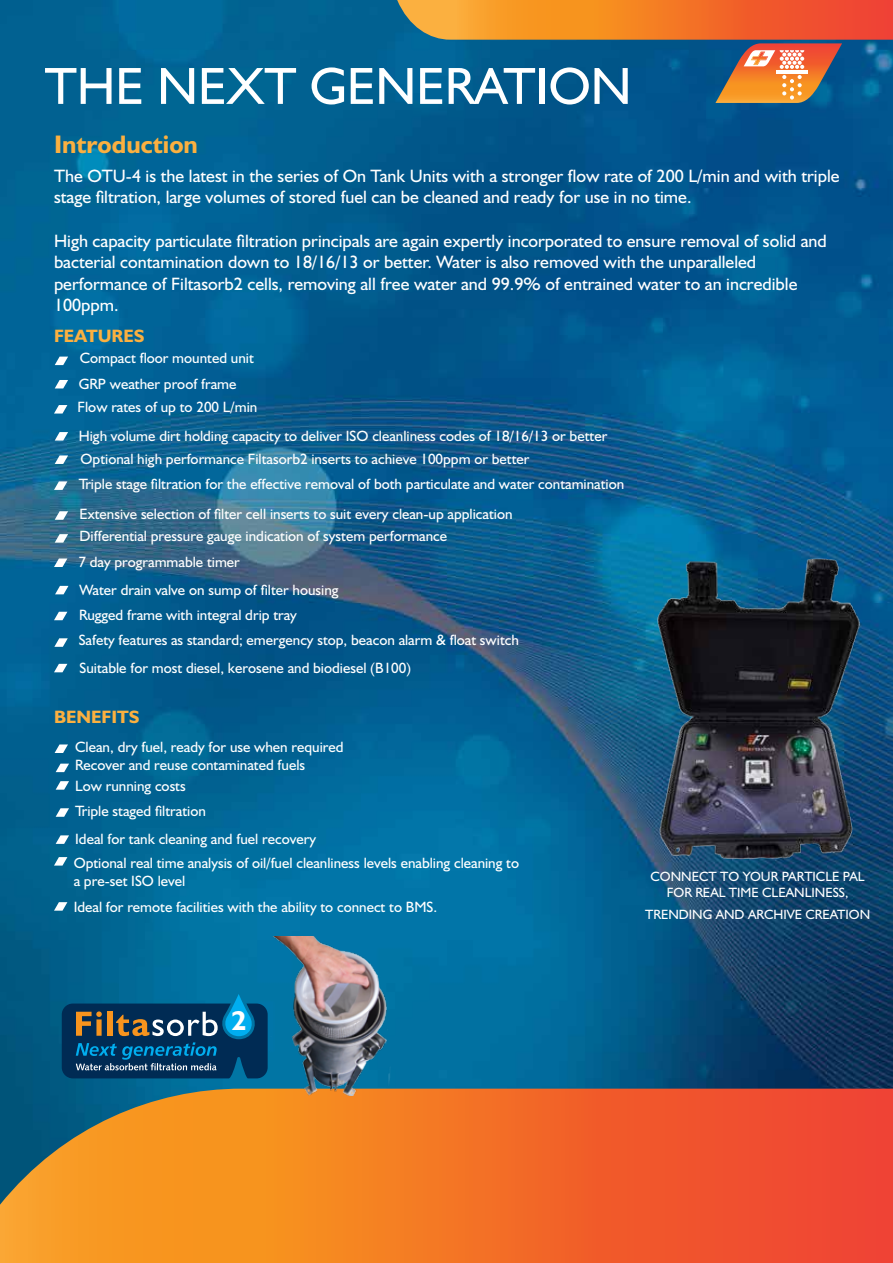
<style>
.page{position:relative;width:893px;height:1263px;background:#fff}
.page>*{position:absolute;margin:0;border:0;box-sizing:border-box;transform-origin:0 0}
.t1{font:52.5px "Humanist 521 BT";color:#fff}
.t2{font:700 27.45px "Humanist 521 BT";color:#fff}
.t3{font:700 25.5px "Humanist 521 BT";color:#fbb040}
.t4{font:18px/21.6px "Humanist 521 BT";color:#fff}
.t5{font:700 18px "Humanist 521 BT";color:#fbb040}
.t6{font:15px/26.2px "Humanist 521 BT";color:#fff}
.t7{font:13.5px/16.2px "Humanist 521 BT";color:#fff;text-align:center}
</style>
<div class="page">
<img style="left:0;top:0;width:893px;height:1089px">
<svg style="left:0;top:1089px;width:893px;height:174px;background:#e6702c"></svg>
<img style="left:658px;top:544px;width:206px;height:315px">
<svg style="left:62px;top:994px;width:206px;height:84px;background:#174d6f"></svg>
<svg style="left:55px;top:357px;width:13px;height:8px"></svg>
<svg style="left:55px;top:380px;width:13px;height:8px"></svg>
<svg style="left:55px;top:432px;width:13px;height:9px"></svg>
<svg style="left:55px;top:455px;width:13px;height:9px"></svg>
<svg style="left:55px;top:511px;width:13px;height:9px"></svg>
<svg style="left:55px;top:534px;width:13px;height:9px"></svg>
<svg style="left:55px;top:586px;width:13px;height:8px"></svg>
<svg style="left:54px;top:612px;width:13px;height:8px"></svg>
<svg style="left:54px;top:638px;width:14px;height:9px"></svg>
<svg style="left:54px;top:664px;width:13px;height:8px"></svg>
<svg style="left:55px;top:744px;width:13px;height:9px"></svg>
<svg style="left:56px;top:764px;width:13px;height:8px"></svg>
<svg style="left:56px;top:781px;width:13px;height:9px"></svg>
<svg style="left:56px;top:808px;width:13px;height:9px"></svg>
<svg style="left:56px;top:835px;width:13px;height:9px"></svg>
<img style="left:269px;top:937px;width:159px;height:159px">
<svg style="left:397px;top:0;width:496px;height:103px;background:#766b62"></svg>
<svg style="left:54px;top:405px;width:13px;height:9px"></svg>
<svg style="left:54px;top:857px;width:13px;height:8px"></svg>
<svg style="left:54px;top:902px;width:13px;height:9px"></svg>
<svg style="left:54px;top:481px;width:13px;height:9px"></svg>
<svg style="left:54px;top:558px;width:13px;height:9px"></svg>
<h1 class="t1" style="left:45px;top:54px;width:588px">THE NEXT GENERATION</h1>
<h3 class="t3" style="left:54px;top:128px;width:145px">Introduction</h3>
<p class="t4" style="left:54px;top:164px;width:787px">The OTU-4 is the latest in the series of On Tank Units with a stronger flow rate of 200 L/min and with triple stage filtration, large volumes of stored fuel can be cleaned and ready for use in no time.</p>
<p class="t4" style="left:54px;top:229px;width:774px">High capacity particulate filtration principals are again expertly incorporated to ensure removal of solid and bacterial contamination down to 18/16/13 or better. Water is also removed with the unparalleled performance of Filtasorb2 cells, removing all free water and 99.9% of entrained water to an incredible 100ppm.</p>
<p class="t5" style="left:54px;top:325px;width:92px">FEATURES</p>
<p class="t6" style="left:79px;top:345px;width:177px">Compact floor mounted unit<br>GRP weather proof frame</p>
<p class="t6" style="left:79px;top:423px;width:530px;line-height:23.5px">High volume dirt holding capacity to deliver ISO cleanliness codes of 18/16/13 or better<br>Optional high performance Filtasorb2 inserts to achieve 100ppm or better</p>
<p class="t6" style="left:78px;top:394px;width:181px">Flow rates of up to 200 L/min</p>
<p class="t6" style="left:79px;top:470px;width:547px">Triple stage filtration for the effective removal of both particulate and water contamination</p>
<p class="t6" style="left:80px;top:502px;width:434px;line-height:22.6px">Extensive selection of filter cell inserts to suit every clean-up application<br>Differential pressure gauge indication of system performance</p>
<p class="t6" style="left:79px;top:577px;width:261px;line-height:25.2px">Water drain valve on sump of filter housing<br>Rugged frame with integral drip tray</p>
<p class="t6" style="left:80px;top:655px;width:333px">Suitable for most diesel, kerosene and biodiesel (B100)</p>
<p class="t6" style="left:78px;top:549px;width:163px">7 day programmable timer</p>
<p class="t6" style="left:79px;top:627px;width:442px">Safety features as standard; emergency stop, beacon alarm &amp; float switch</p>
<p class="t5" style="left:54px;top:705px;width:87px">BENEFITS</p>
<p class="t6" style="left:75px;top:738px;width:270px;line-height:17.7px">Clean, dry fuel, ready for use when required<br>Recover and reuse contaminated fuels</p>
<p class="t6" style="left:75px;top:772px;width:132px;line-height:25.3px">Low running costs<br>Triple staged filtration</p>
<p class="t6" style="left:75px;top:826px;width:242px">Ideal for tank cleaning and fuel recovery</p>
<p class="t6" style="left:74px;top:853px;width:447px;line-height:18px">Optional real time analysis of oil/fuel cleanliness levels enabling cleaning to a pre-set ISO level</p>
<p class="t6" style="left:74px;top:893px;width:365px">Ideal for remote facilities with the ability to connect to BMS.</p>
<h2 class="t2" style="left:232px;top:1004px;width:16px">2</h2>
<p class="t7" style="left:651px;top:868px;width:216px">CONNECT TO YOUR PARTICLE PAL<br>FOR REAL TIME CLEANLINESS,</p>
<p class="t7" style="left:645px;top:906px;width:227px">TRENDING AND ARCHIVE CREATION</p>
</div>
